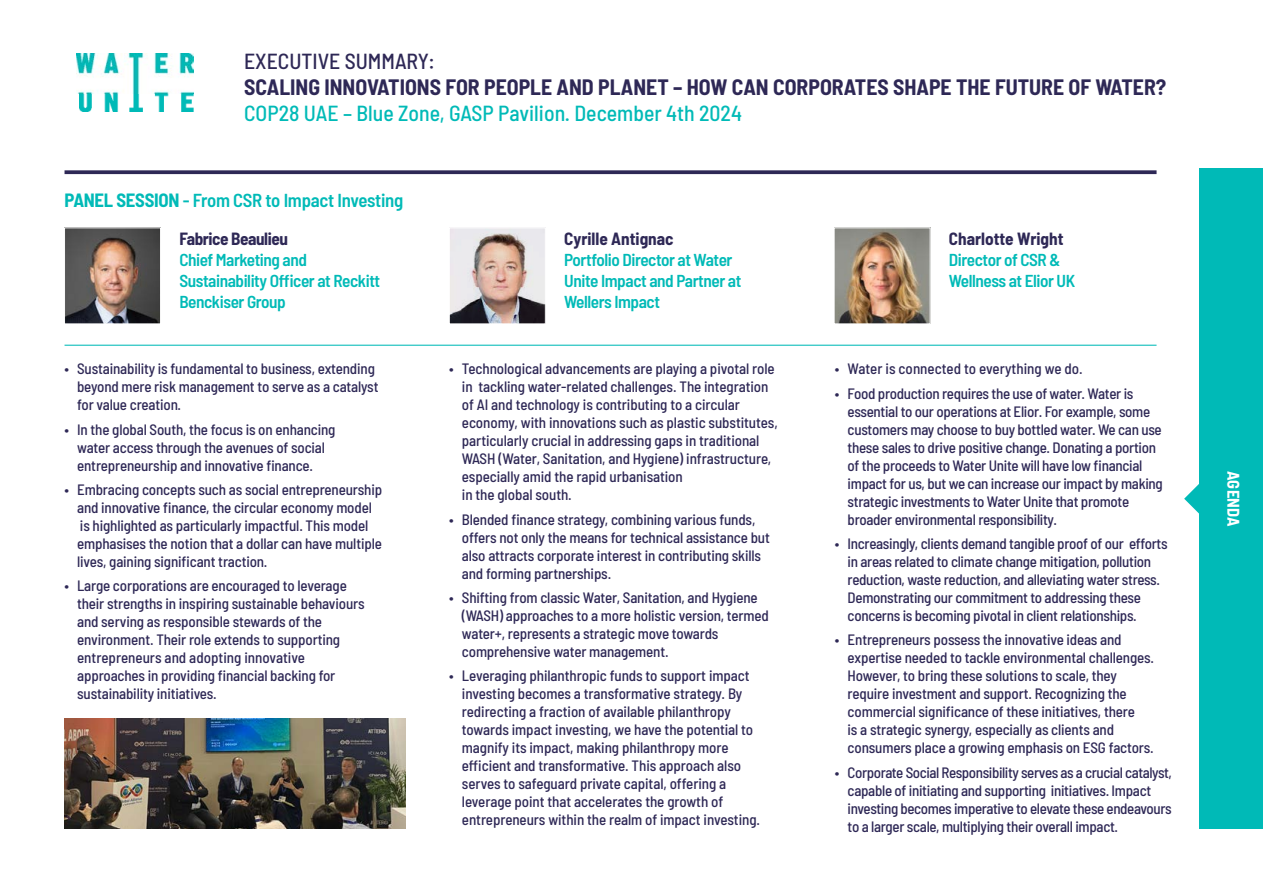
<style>
.page{position:relative;width:1263px;height:893px;background:#fff}
.page>*{position:absolute;margin:0;border:0;box-sizing:border-box;transform-origin:0 0}
.t1{font:700 semi-condensed 21.75px "Barlow";color:#2e2856}
.t2{font:500 semi-condensed 21.75px "Barlow";color:#00bab7}
.t3{font:500 semi-condensed 21.75px "Barlow";color:#2e2856}
.t4{font:600 semi-condensed 18.75px "Barlow";letter-spacing:-.015em;color:#00bab7}
.t5{font:600 semi-condensed 17.25px/21px "Barlow";letter-spacing:-.025em;color:#00bab7}
.t6{font:700 semi-condensed 17.25px "Barlow";color:#2e2856}
.t7{font:700 semi-condensed 17.25px "Barlow";letter-spacing:-.025em;color:#2e2856}
.t8{font:700 semi-condensed 16.5px "Barlow";letter-spacing:.015em;color:#fff}
.t9{font:500 semi-condensed 15px/18px "Barlow";letter-spacing:-.01em;color:#2e2856}
.s1{font-weight:700}
</style>
<div class="page">
<img style="left:77px;top:54px;width:117px;height:58px">
<div style="left:1199px;top:168px;width:64px;height:661px;background:#00bab7"></div>
<svg style="left:1184px;top:484px;width:15px;height:30px"></svg>
<svg style="left:65px;top:170px;width:1091px;height:4px;fill:#2e2856"></svg>
<hr style="left:65px;top:345px;width:1091px;height:1px;background:#00bab7">
<img style="left:66px;top:230px;width:93px;height:92px">
<div style="left:64px;top:228px;width:97px;height:96px;border:1px solid #fff"></div>
<img style="left:836px;top:230px;width:92px;height:92px">
<img style="left:451px;top:230px;width:92px;height:92px">
<div style="left:449px;top:228px;width:96px;height:96px;border:1px solid #fff"></div>
<img style="left:65px;top:719px;width:340px;height:109px">
<h1 class="t3" style="left:244px;top:46px;width:192px">EXECUTIVE SUMMARY:</h1>
<h1 class="t1" style="left:244px;top:72px;width:924px">SCALING INNOVATIONS FOR PEOPLE AND PLANET – HOW CAN CORPORATES SHAPE THE FUTURE OF WATER?</h1>
<h1 class="t2" style="left:244px;top:98px;width:499px">COP28 UAE – Blue Zone, GASP Pavilion. December 4th 2024</h1>
<p class="t4" style="left:65px;top:186px;width:340px"><span class="s1">PANEL SESSION</span> - From CSR to Impact Investing</p>
<p class="t7" style="left:179px;top:226px;width:110px">Fabrice Beaulieu</p>
<p class="t5" style="left:179px;top:248px;width:202px">Chief Marketing and<br>Sustainability Officer at Reckitt<br>Benckiser Group</p>
<p class="t9" style="left:77px;top:359px;width:303px;text-indent:-13px">• Sustainability is fundamental to business, extending beyond mere risk management to serve as a catalyst for value creation.</p>
<p class="t9" style="left:77px;top:419px;width:260px;text-indent:-13px">• In the global South, the focus is on enhancing water access through the avenues of social entrepreneurship and innovative finance.</p>
<p class="t9" style="left:77px;top:479px;width:306px;text-indent:-13px">• Embracing concepts such as social entrepreneurship and innovative finance, the circular economy model is highlighted as particularly impactful. This model emphasises the notion that a dollar can have multiple lives, gaining significant traction.</p>
<p class="t9" style="left:77px;top:576px;width:289px;text-indent:-13px">• Large corporations are encouraged to leverage their strengths in inspiring sustainable behaviours and serving as responsible stewards of the environment. Their role extends to supporting entrepreneurs and adopting innovative approaches in providing financial backing for sustainability initiatives.</p>
<p class="t6" style="left:564px;top:226px;width:111px">Cyrille Antignac</p>
<p class="t5" style="left:564px;top:248px;width:179px">Portfolio Director at Water<br>Unite Impact and Partner at<br>Wellers Impact</p>
<p class="t9" style="left:462px;top:359px;width:317px;text-indent:-13px">• Technological advancements are playing a pivotal role in tackling water-related challenges. The integration of AI and technology is contributing to a circular economy, with innovations such as plastic substitutes, particularly crucial in addressing gaps in traditional WASH (Water, Sanitation, and Hygiene) infrastructure, especially amid the rapid urbanisation<br>in the global south.</p>
<p class="t9" style="left:462px;top:509px;width:309px;text-indent:-13px">• Blended finance strategy, combining various funds, offers not only the means for technical assistance but also attracts corporate interest in contributing skills and forming partnerships.</p>
<p class="t9" style="left:462px;top:587px;width:308px;text-indent:-13px">• Shifting from classic Water, Sanitation, and Hygiene (WASH) approaches to a more holistic version, termed water+, represents a strategic move towards comprehensive water management.</p>
<p class="t9" style="left:462px;top:666px;width:300px;text-indent:-13px">• Leveraging philanthropic funds to support impact investing becomes a transformative strategy. By redirecting a fraction of available philanthropy towards impact investing, we have the potential to magnify its impact, making philanthropy more efficient and transformative. This approach also serves to safeguard private capital, offering a leverage point that accelerates the growth of entrepreneurs within the realm of impact investing.</p>
<p class="t6" style="left:949px;top:226px;width:116px">Charlotte Wright</p>
<p class="t5" style="left:949px;top:248px;width:128px">Director of CSR &amp;<br>Wellness at Elior UK</p>
<p class="t9" style="left:835px;top:359px;width:249px">• Water is connected to everything we do.</p>
<p class="t9" style="left:848px;top:383px;width:317px;text-indent:-13px">• Food production requires the use of water. Water is essential to our operations at Elior. For example, some customers may choose to buy bottled water. We can use these sales to drive positive change. Donating a portion of the proceeds to Water Unite will have low financial impact for us, but we can increase our impact by making strategic investments to Water Unite that promote broader environmental responsibility.</p>
<p class="t9" style="left:848px;top:533px;width:322px;text-indent:-13px">• Increasingly, clients demand tangible proof of our efforts in areas related to climate change mitigation, pollution reduction, waste reduction, and alleviating water stress.<br>Demonstrating our commitment to addressing these concerns is becoming pivotal in client relationships.</p>
<p class="t9" style="left:848px;top:630px;width:308px;text-indent:-13px">• Entrepreneurs possess the innovative ideas and expertise needed to tackle environmental challenges.<br>However, to bring these solutions to scale, they require investment and support. Recognizing the commercial significance of these initiatives, there<br>is a strategic synergy, especially as clients and consumers place a growing emphasis on ESG factors.</p>
<p class="t9" style="left:848px;top:762px;width:326px;text-indent:-13px">• Corporate Social Responsibility serves as a crucial catalyst, capable of initiating and supporting initiatives. Impact investing becomes imperative to elevate these endeavours to a larger scale, multiplying their overall impact.</p>
<p class="t8" style="left:1245px;top:471px;width:57px;rotate:90deg">AGENDA</p>
</div>
